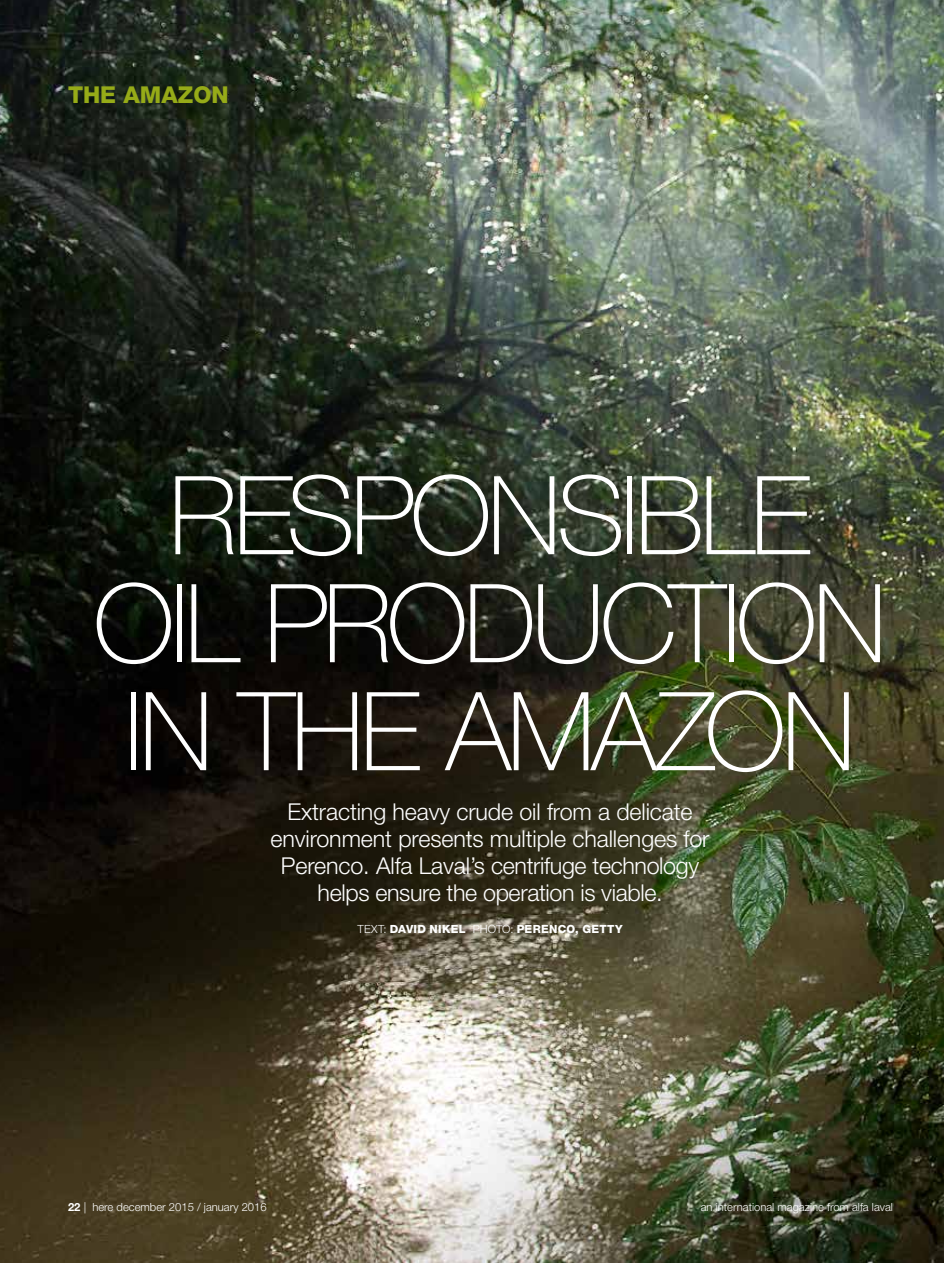
<style>
.page{position:relative;width:944px;height:1263px;background:#fff}
.page>*{position:absolute;margin:0;border:0;box-sizing:border-box;transform-origin:0 0}
.t1{font:100 109.2px/108px "Helvetica Neue LT Std";letter-spacing:-.04em;color:#fff;text-align:center}
.t2{font:300 23.25px/27px "Helvetica Neue LT Std";letter-spacing:-.005em;color:#fff;text-align:center}
.t3{font:800 23.25px "Helvetica Neue LT Std";color:#96ab18}
.t4{font:300 11.25px "Helvetica Neue LT Std";color:#fff}
.t5{font:800 11.25px "Helvetica Neue LT Std";letter-spacing:.025em;color:#fff}
.s1{font-weight:300}
.s2{font-weight:700}
</style>
<div class="page">
<img style="left:0;top:0;width:944px;height:1263px">
<p class="t3" style="left:68px;top:81px;width:162px">THE AMAZON</p>
<h1 class="t1" style="left:93px;top:461px;width:795px">RESPONSIBLE<br>OIL PRODUCTION<br>IN THE AMAZON</h1>
<p class="t2" style="left:271px;top:798px;width:440px">Extracting heavy crude oil from a delicate environment presents multiple challenges for Perenco. Alfa Laval’s centrifuge technology helps ensure the operation is viable.</p>
<p class="t5" style="left:358px;top:922px;width:266px"><span class="s1">TEXT:</span> DAVID NIKEL <span class="s1">PHOTO:</span> PERENCO, GETTY</p>
<p class="t4" style="left:68px;top:1200px;width:200px"><span class="s2">22</span> | here december 2015 / january 2016</p>
<p class="t4" style="left:701px;top:1200px;width:194px">an international magazine from alfa laval</p>
</div>
